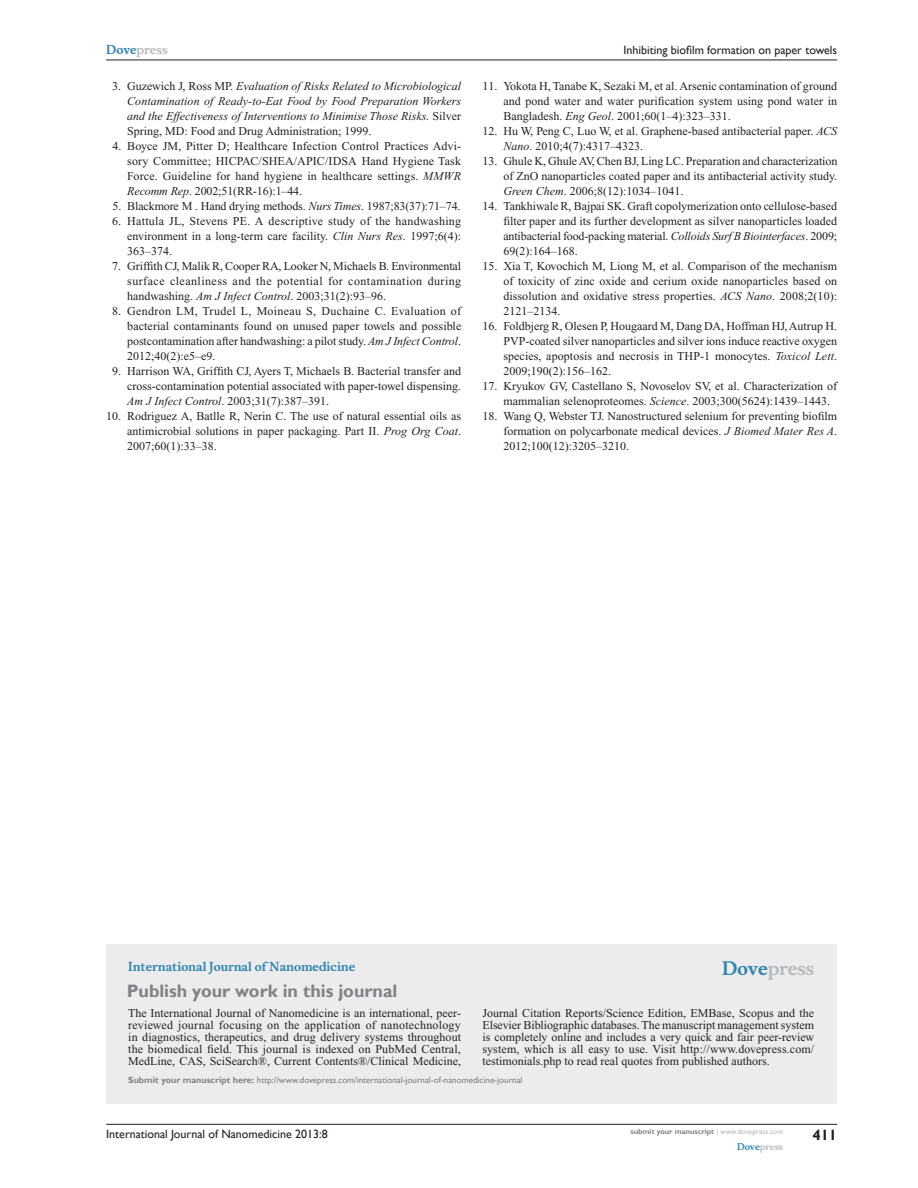
<style>
.page{position:relative;width:918px;height:1188px;background:#fff}
.page>*{position:absolute;margin:0;border:0;box-sizing:border-box;transform-origin:0 0}
.PromBx-H1{font:700 18px "Gill Sans";color:#808285}
.PromBx-Brand{font:700 18px "Musee";color:#b8b9bc}
.t1{font:700 15px "Gill Sans";color:#231f20}
.RefNL2{font:12px/15px "Times New Roman";color:#231f20;text-align:justify}
.PromBx-Tx{font:12px/12px "Times New Roman";color:#231f20;text-align:justify}
.RefNL2-2{font:italic 12px/15px "Times New Roman";color:#231f20;text-align:justify}
.t2{font:12px "Gill Sans";color:#231f20}
.PromBx-JrnlName{font:700 12px "Musee";color:#3485ae}
.t3{font:700 12px "Musee";color:#b8b9bc}
.PromBx-SubmitMssWebA{font:9px "Gill Sans";color:#808285}
.t4{font:700 9px "Musee";color:#b8b9bc}
.t5{font:700 7.5px "Gill Sans";color:#808285}
.s1{color:#3485ae}
.s2{font-style:normal}
.s3{font-style:italic}
.s4{font-weight:700}
.s5{font-weight:400;color:#b8b9bc}
</style>
<div class="page">
<div style="left:106px;top:944px;width:731px;height:159px;background:#ececee"></div>
<hr style="left:106px;top:1124px;width:731px;height:1px;background:#231f20">
<hr style="left:106px;top:60px;width:731px;height:1px;background:#231f20">
<p class="t3" style="left:106px;top:43px;width:63px"><span class="s1">Dove</span>press</p>
<p class="RefNL2-2" style="left:127px;top:79px;width:335px;text-indent:-15px"><span class="s2">3. Guzewich J, Ross MP.</span> Evaluation of Risks Related to Microbiological Contamination of Ready-to-Eat Food by Food Preparation Workers and the Effectiveness of Interventions to Minimise Those Risks. <span class="s2">Silver Spring, MD: Food and Drug Administration; 1999.</span></p>
<p class="RefNL2" style="left:127px;top:139px;width:335px;text-indent:-15px">4. Boyce JM, Pitter D; Healthcare Infection Control Practices Advi&shy;sory Committee; HICPAC/SHEA/APIC/IDSA Hand Hygiene Task Force. Guideline for hand hygiene in healthcare settings. <span class="s3">MMWR Recomm Rep</span>. 2002;51(RR-16):1–44.</p>
<p class="RefNL2" style="left:113px;top:199px;width:350px">5. Blackmore M . Hand drying methods. <span class="s3">Nurs Times</span>. 1987;83(37):71–74.</p>
<p class="RefNL2" style="left:127px;top:214px;width:335px;text-indent:-15px">6. Hattula JL, Stevens PE. A descriptive study of the handwashing environment in a long-term care facility. <span class="s3">Clin Nurs Res</span>. 1997;6(4):<br>363–374.</p>
<p class="RefNL2" style="left:127px;top:259px;width:335px;text-indent:-15px">7. Griffith CJ, Malik R, Cooper RA, Looker N, Michaels B. Environmental surface cleanliness and the potential for contamination during handwashing. <span class="s3">Am J Infect Control</span>. 2003;31(2):93–96.</p>
<p class="RefNL2" style="left:127px;top:304px;width:336px;text-indent:-15px">8. Gendron LM, Trudel L, Moineau S, Duchaine C. Evaluation of bacterial contaminants found on unused paper towels and possible postcontamination after handwashing: a pilot study. <span class="s3">Am J Infect Control</span>.<br>2012;40(2):e5–e9.</p>
<p class="RefNL2" style="left:127px;top:364px;width:335px;text-indent:-15px">9. Harrison WA, Griffith CJ, Ayers T, Michaels B. Bacterial transfer and cross-contamination potential associated with paper-towel dispensing.<br><span class="s3">Am J Infect Control</span>. 2003;31(7):387–391.</p>
<p class="RefNL2" style="left:127px;top:409px;width:335px;text-indent:-21px">10. Rodriguez A, Batlle R, Nerin C. The use of natural essential oils as antimicrobial solutions in paper packaging. Part II. <span class="s3">Prog Org Coat</span>.<br>2007;60(1):33–38.</p>
<p class="t2" style="left:624px;top:43px;width:215px">Inhibiting biofilm formation on paper towels</p>
<p class="RefNL2" style="left:503px;top:79px;width:335px;text-indent:-21px">11. Yokota H, Tanabe K, Sezaki M, et al. Arsenic contamination of ground and pond water and water purification system using pond water in Bangladesh. <span class="s3">Eng Geol</span>. 2001;60(1–4):323–331.</p>
<p class="RefNL2" style="left:503px;top:124px;width:335px;text-indent:-21px">12. Hu W, Peng C, Luo W, et al. Graphene-based antibacterial paper. <span class="s3">ACS<br>Nano</span>. 2010;4(7):4317–4323.</p>
<p class="RefNL2" style="left:503px;top:154px;width:336px;text-indent:-21px">13. Ghule K, Ghule AV, Chen BJ, Ling LC. Preparation and characterization of ZnO nanoparticles coated paper and its antibacterial activity study.<br><span class="s3">Green Chem</span>. 2006;8(12):1034–1041.</p>
<p class="RefNL2" style="left:503px;top:199px;width:335px;text-indent:-21px">14. Tankhiwale R, Bajpai SK. Graft copolymerization onto cellulose-based filter paper and its further development as silver nanoparticles loaded antibacterial food-packing material. <span class="s3">Colloids Surf B Biointerfaces</span>. 2009; 69(2):164–168.</p>
<p class="RefNL2" style="left:503px;top:259px;width:335px;text-indent:-21px">15. Xia T, Kovochich M, Liong M, et al. Comparison of the mechanism of toxicity of zinc oxide and cerium oxide nanoparticles based on dissolution and oxidative stress properties. <span class="s3">ACS Nano</span>. 2008;2(10):<br>2121–2134.</p>
<p class="RefNL2" style="left:503px;top:319px;width:335px;text-indent:-21px">16. Foldbjerg R, Olesen P, Hougaard M, Dang DA, Hoffman HJ, Autrup H.<br>PVP-coated silver nanoparticles and silver ions induce reactive oxygen species, apoptosis and necrosis in THP-1 monocytes. <span class="s3">Toxicol Lett</span>.<br>2009;190(2):156–162.</p>
<p class="RefNL2" style="left:503px;top:379px;width:335px;text-indent:-21px">17. Kryukov GV, Castellano S, Novoselov SV, et al. Characterization of mammalian selenoproteomes. <span class="s3">Science</span>. 2003;300(5624):1439–1443.</p>
<p class="RefNL2" style="left:503px;top:409px;width:335px;text-indent:-21px">18. Wang Q, Webster TJ. Nanostructured selenium for preventing biofilm formation on polycarbonate medical devices. <span class="s3">J Biomed Mater Res A</span>.<br>2012;100(12):3205–3210.</p>
<p class="PromBx-JrnlName" style="left:128px;top:959px;width:228px">International Journal of Nanomedicine</p>
<p class="PromBx-H1" style="left:127px;top:980px;width:272px">Publish your work in this journal</p>
<p class="PromBx-Brand" style="left:722px;top:958px;width:94px"><span class="s1">Dove</span>press</p>
<p class="PromBx-Tx" style="left:128px;top:1007px;width:334px">The International Journal of Nanomedicine is an international, peer&shy;reviewed journal focusing on the application of nanotechnology in diagnostics, therapeutics, and drug delivery systems throughout the biomedical field. This journal is indexed on PubMed Central, MedLine, CAS, SciSearch®, Current Contents®/Clinical Medicine,</p>
<p class="PromBx-Tx" style="left:482px;top:1007px;width:333px">Journal Citation Reports/Science Edition, EMBase, Scopus and the Elsevier Bibliographic databases. The manuscript management system is completely online and includes a very quick and fair peer-review system, which is all easy to use. Visit http://www.dovepress.com/ testimonials.php to read real quotes from published authors.</p>
<p class="PromBx-SubmitMssWebA" style="left:128px;top:1075px;width:396px"><span class="s4">Submit your manuscript here:</span> http://www.dovepress.com/international-journal-of-nanomedicine-journal</p>
<p class="t2" style="left:106px;top:1127px;width:223px">International Journal of Nanomedicine 2013:8</p>
<p class="t5" style="left:631px;top:1127px;width:154px">submit your manuscript <span class="s5">| www.dovepress.com</span></p>
<p class="t4" style="left:737px;top:1141px;width:48px"><span class="s1">Dove</span>press</p>
<p class="t1" style="left:812px;top:1126px;width:26px">411</p>
</div>
